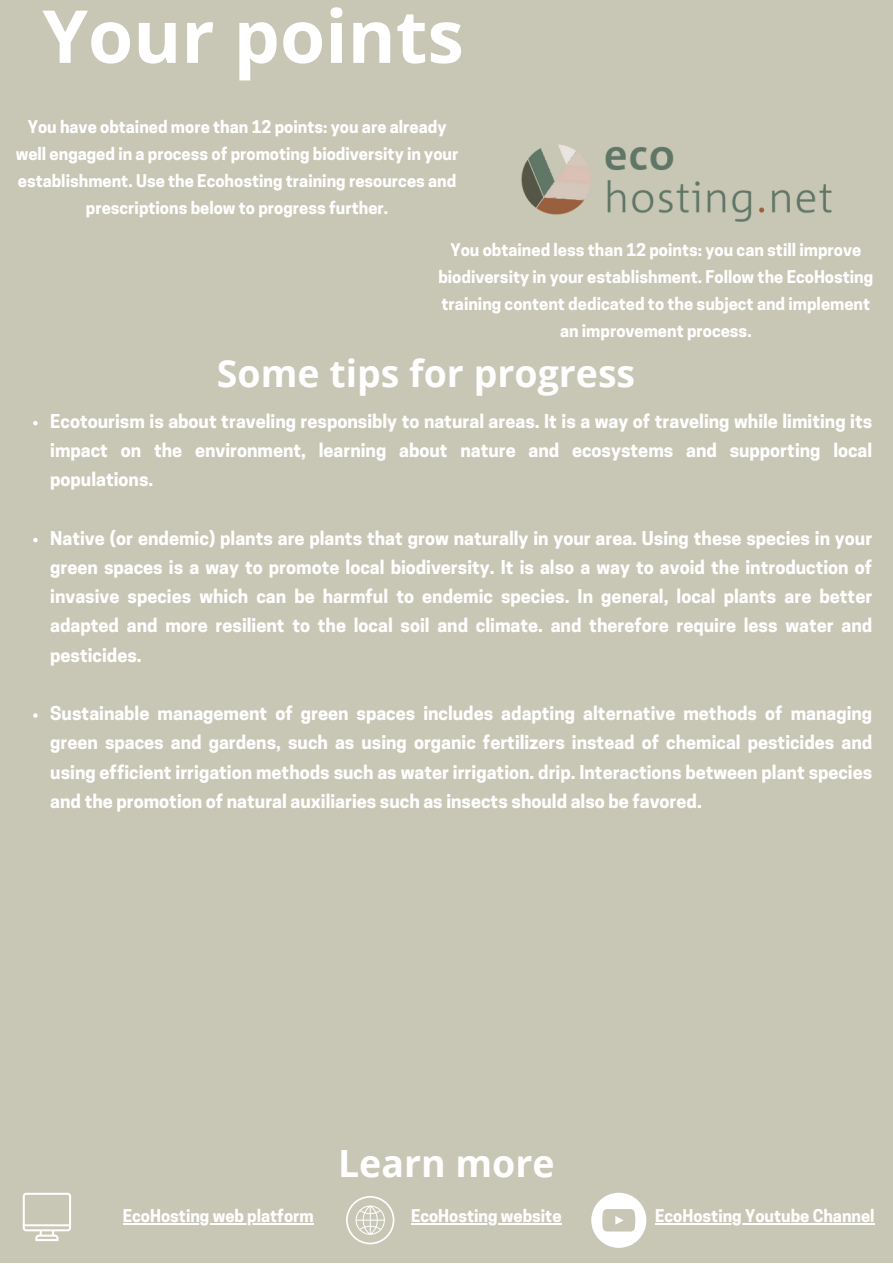
<style>
.page{position:relative;width:893px;height:1264px;background:#fff}
.page>*{position:absolute;margin:0;border:0;box-sizing:border-box;transform-origin:0 0}
.t1{font:700 73.2px "Open Sans";color:#fff}
.t2{font:700 37.5px "Open Sans";color:#fff}
.t3{font:700 18px/29.2px "Cooper Hewitt";color:#fff;text-align:justify}
.t4{font:700 16.5px/27px "Cooper Hewitt";color:#fff;text-align:center}
</style>
<div class="page">
<div style="left:0;top:0;width:892px;height:1262px;background:#c8c6b5"></div>
<img style="left:521px;top:144px;width:311px;height:78px">
<svg style="left:33px;top:421px;width:5px;height:4px"></svg>
<svg style="left:33px;top:538px;width:5px;height:4px"></svg>
<svg style="left:33px;top:713px;width:5px;height:4px"></svg>
<svg style="left:591px;top:1192px;width:55px;height:55px"></svg>
<svg style="left:346px;top:1196px;width:48px;height:48px"></svg>
<svg style="left:23px;top:1192px;width:48px;height:49px"></svg>
<hr style="left:411px;top:1223px;width:150px;height:1px;background:#fff">
<hr style="left:655px;top:1223px;width:219px;height:1px;background:#fff">
<hr style="left:123px;top:1223px;width:191px;height:1px;background:#fff">
<p class="t1" style="left:42px;top:-15px;width:423px">Your points</p>
<p class="t4" style="left:16px;top:115px;width:444px">You have obtained more than 12 points: you are already well engaged in a process of promoting biodiversity in your establishment. Use the Ecohosting training resources and prescriptions below to progress further.</p>
<p class="t4" style="left:438px;top:239px;width:436px">You obtained less than 12 points: you can still improve biodiversity in your establishment. Follow the EcoHosting training content dedicated to the subject and implement an improvement process.</p>
<p class="t2" style="left:217px;top:347px;width:420px">Some tips for progress</p>
<p class="t3" style="left:50px;top:408px;width:823px">Ecotourism is about traveling responsibly to natural areas. It is a way of traveling while limiting its impact on the environment, learning about nature and ecosystems and supporting local populations.</p>
<p class="t3" style="left:50px;top:525px;width:823px">Native (or endemic) plants are plants that grow naturally in your area. Using these species in your green spaces is a way to promote local biodiversity. It is also a way to avoid the introduction of invasive species which can be harmful to endemic species. In general, local plants are better adapted and more resilient to the local soil and climate. and therefore require less water and pesticides.</p>
<p class="t3" style="left:50px;top:701px;width:823px">Sustainable management of green spaces includes adapting alternative methods of managing green spaces and gardens, such as using organic fertilizers instead of chemical pesticides and using efficient irrigation methods such as water irrigation. drip. Interactions between plant species and the promotion of natural auxiliaries such as insects should also be favored.</p>
<p class="t2" style="left:338px;top:1137px;width:218px">Learn more</p>
<p class="t4" style="left:123px;top:1204px;width:192px">EcoHosting web platform</p>
<p class="t4" style="left:411px;top:1204px;width:152px">EcoHosting website</p>
<p class="t4" style="left:655px;top:1204px;width:221px">EcoHosting Youtube Channel</p>
</div>
